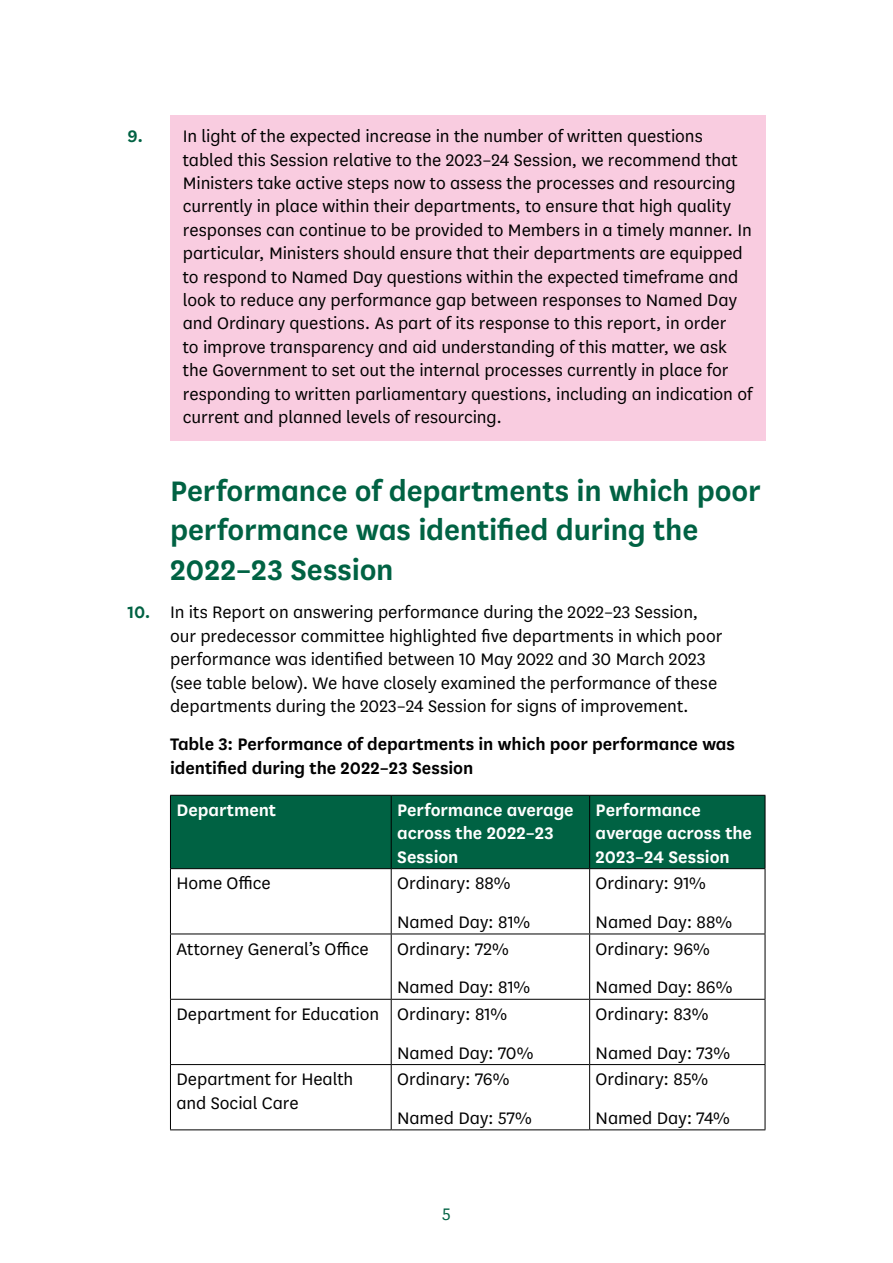
<style>
.page{position:relative;width:893px;height:1263px;background:#fff}
.page>*{position:absolute;margin:0;border:0;box-sizing:border-box;transform-origin:0 0}
.t1{font:33px/39.6px "National LFSN Semibold";letter-spacing:-.005em;color:#006243}
.Recommendation{font:19.5px/23.4px "National LFSN Book";letter-spacing:-.005em;color:#000}
.Para_1{font:19.5px/23.4px "National LFSN Book";letter-spacing:-.005em;color:#000}
.Table_body{font:19.5px/23.4px "National LFSN Book";letter-spacing:-.005em;color:#000}
.Table_header{font:19.5px/23.4px "National LFSN Semibold";letter-spacing:-.005em;color:#fff}
.t2{font:19.5px/23.4px "National LFSN Semibold";letter-spacing:-.005em;color:#000}
.t3{font:19.5px "National LFSN Book";color:#006243}
.s1{font-family:"National LFSN Semibold";color:#006243}
</style>
<div class="page">
<div style="left:170px;top:115px;width:595px;height:325px;background:#f9cce0"></div>
<div style="left:171px;top:796px;width:594px;height:72px;background:#006243"></div>
<hr style="left:170px;top:795px;width:221px;height:1px;background:#000">
<hr style="left:170px;top:796px;width:1px;height:72px;background:#000">
<hr style="left:391px;top:795px;width:199px;height:1px;background:#000">
<hr style="left:391px;top:796px;width:1px;height:72px;background:#000">
<hr style="left:590px;top:795px;width:175px;height:1px;background:#000">
<hr style="left:589px;top:796px;width:1px;height:72px;background:#000">
<hr style="left:765px;top:796px;width:1px;height:72px;background:#000">
<hr style="left:170px;top:868px;width:221px;height:1px;background:#000">
<hr style="left:170px;top:869px;width:1px;height:64px;background:#000">
<hr style="left:391px;top:868px;width:199px;height:1px;background:#000">
<hr style="left:391px;top:869px;width:1px;height:64px;background:#000">
<hr style="left:590px;top:868px;width:175px;height:1px;background:#000">
<hr style="left:589px;top:869px;width:1px;height:64px;background:#000">
<hr style="left:765px;top:869px;width:1px;height:64px;background:#000">
<hr style="left:170px;top:933px;width:221px;height:1px;background:#000">
<hr style="left:170px;top:934px;width:1px;height:65px;background:#000">
<hr style="left:391px;top:933px;width:199px;height:1px;background:#000">
<hr style="left:391px;top:934px;width:1px;height:65px;background:#000">
<hr style="left:590px;top:933px;width:175px;height:1px;background:#000">
<hr style="left:589px;top:934px;width:1px;height:65px;background:#000">
<hr style="left:765px;top:934px;width:1px;height:65px;background:#000">
<hr style="left:170px;top:999px;width:221px;height:1px;background:#000">
<hr style="left:170px;top:1000px;width:1px;height:64px;background:#000">
<hr style="left:391px;top:999px;width:199px;height:1px;background:#000">
<hr style="left:391px;top:1000px;width:1px;height:64px;background:#000">
<hr style="left:590px;top:999px;width:175px;height:1px;background:#000">
<hr style="left:589px;top:1000px;width:1px;height:64px;background:#000">
<hr style="left:765px;top:1000px;width:1px;height:64px;background:#000">
<hr style="left:170px;top:1064px;width:221px;height:1px;background:#000">
<hr style="left:170px;top:1065px;width:1px;height:64px;background:#000">
<hr style="left:391px;top:1064px;width:199px;height:1px;background:#000">
<hr style="left:391px;top:1065px;width:1px;height:64px;background:#000">
<hr style="left:590px;top:1064px;width:175px;height:1px;background:#000">
<hr style="left:589px;top:1065px;width:1px;height:64px;background:#000">
<hr style="left:765px;top:1065px;width:1px;height:64px;background:#000">
<hr style="left:170px;top:1129px;width:221px;height:1px;background:#000">
<hr style="left:391px;top:1129px;width:199px;height:1px;background:#000">
<hr style="left:590px;top:1129px;width:175px;height:1px;background:#000">
<p class="Recommendation" style="left:183px;top:124px;width:571px;text-indent:-55px"><span class="s1">9.</span> In light of the expected increase in the number of written questions tabled this Session relative to the 2023–24 Session, we recommend that Ministers take active steps now to assess the processes and resourcing currently in place within their departments, to ensure that high quality responses can continue to be provided to Members in a timely manner. In particular, Ministers should ensure that their departments are equipped to respond to Named Day questions within the expected timeframe and look to reduce any performance gap between responses to Named Day and Ordinary questions. As part of its response to this report, in order<br>to improve transparency and aid understanding of this matter, we ask the Government to set out the internal processes currently in place for responding to written parliamentary questions, including an indication of current and planned levels of resourcing.</p>
<h2 class="t1" style="left:170px;top:469px;width:592px">Performance of departments in which poor performance was identified during the<br>2022–23 Session</h2>
<p class="Para_1" style="left:170px;top:600px;width:554px;text-indent:-43px"><span class="s1">10.</span> In its Report on answering performance during the 2022–23 Session, our predecessor committee highlighted five departments in which poor performance was identified between 10 May 2022 and 30 March 2023 (see table below). We have closely examined the performance of these departments during the 2023–24 Session for signs of improvement.</p>
<p class="t2" style="left:170px;top:731px;width:566px">Table 3: Performance of departments in which poor performance was identified during the 2022–23 Session</p>
<p class="Table_header" style="left:176px;top:797px;width:101px">Department</p>
<p class="Table_header" style="left:397px;top:797px;width:178px">Performance average across the 2022–23<br>Session</p>
<p class="Table_header" style="left:596px;top:797px;width:158px">Performance average across the<br>2023–24 Session</p>
<p class="Table_body" style="left:176px;top:871px;width:96px">Home Office</p>
<p class="Table_body" style="left:397px;top:871px;width:115px">Ordinary: 88%</p>
<p class="Table_body" style="left:397px;top:909px;width:134px">Named Day: 81%</p>
<p class="Table_body" style="left:596px;top:871px;width:112px">Ordinary: 91%</p>
<p class="Table_body" style="left:596px;top:909px;width:138px">Named Day: 88%</p>
<p class="Table_body" style="left:176px;top:936px;width:194px">Attorney General’s Office</p>
<p class="Table_body" style="left:397px;top:936px;width:113px">Ordinary: 72%</p>
<p class="Table_body" style="left:397px;top:975px;width:134px">Named Day: 81%</p>
<p class="Table_body" style="left:176px;top:1001px;width:204px">Department for Education</p>
<p class="Table_body" style="left:397px;top:1001px;width:111px">Ordinary: 81%</p>
<p class="Table_body" style="left:397px;top:1040px;width:138px">Named Day: 70%</p>
<p class="Table_body" style="left:176px;top:1067px;width:178px">Department for Health and Social Care</p>
<p class="Table_body" style="left:397px;top:1067px;width:114px">Ordinary: 76%</p>
<p class="Table_body" style="left:397px;top:1105px;width:136px">Named Day: 57%</p>
<p class="t3" style="left:442px;top:1202px;width:10px">5</p>
<p class="Table_body" style="left:596px;top:936px;width:116px">Ordinary: 96%</p>
<p class="Table_body" style="left:596px;top:975px;width:138px">Named Day: 86%</p>
<p class="Table_body" style="left:596px;top:1001px;width:114px">Ordinary: 83%</p>
<p class="Table_body" style="left:596px;top:1040px;width:136px">Named Day: 73%</p>
<p class="Table_body" style="left:596px;top:1067px;width:114px">Ordinary: 85%</p>
<p class="Table_body" style="left:596px;top:1105px;width:136px">Named Day: 74%</p>
</div>
